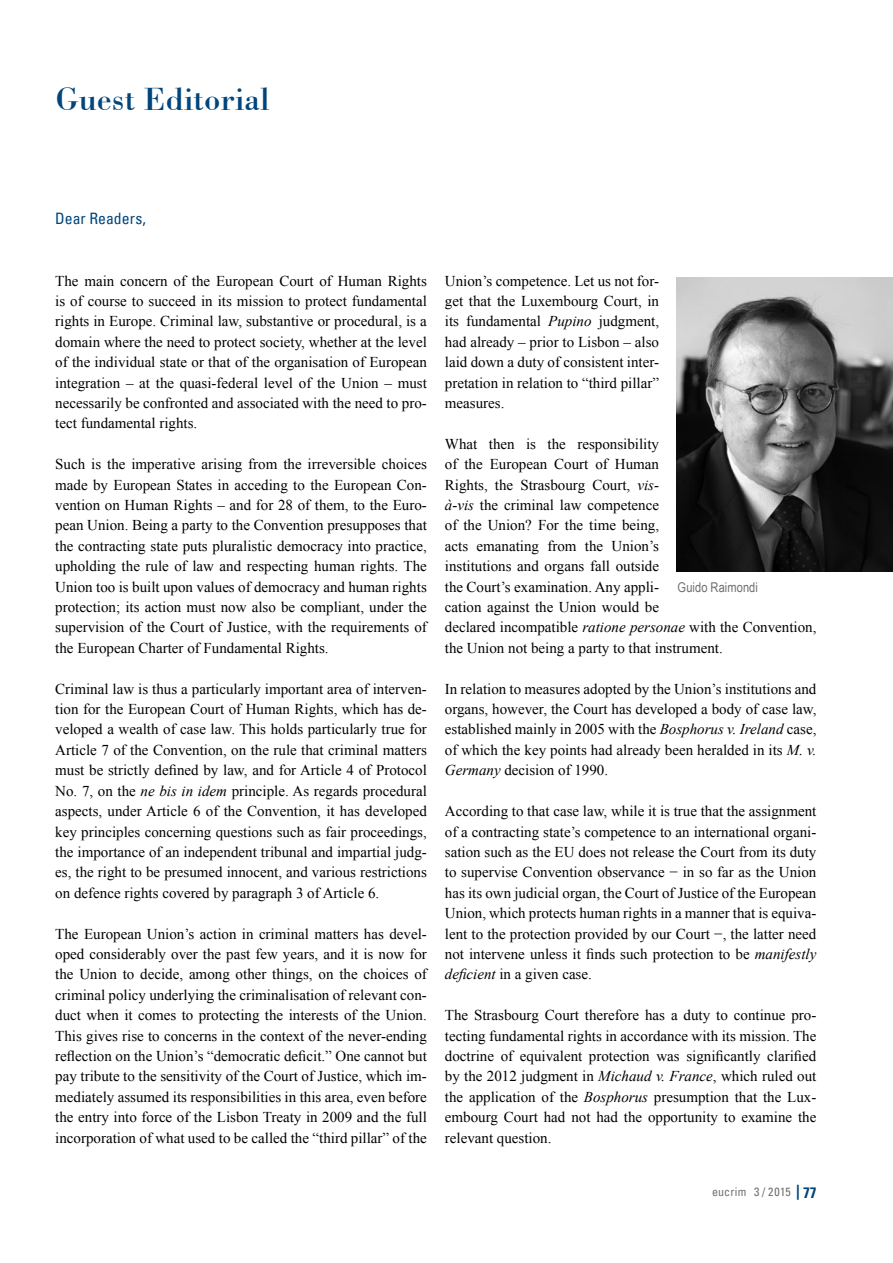
<style>
.page{position:relative;width:893px;height:1263px;background:#fff}
.page>*{position:absolute;margin:0;border:0;box-sizing:border-box;transform-origin:0 0}
.t1{font:33px "Bodoni BT";color:#00457c}
.t2{font:condensed 15.75px "Univers LT";color:#00457c}
.t3{font:15px/20.4px "Times New Roman";color:#000;text-align:justify}
.t4{font:13.5px "Arial Narrow";letter-spacing:.005em;color:#706f6f}
.t5{font:condensed 12px "Univers LT";letter-spacing:.02em;color:#706f6f}
.s1{font-style:italic}
.s2{font-weight:700;font-size:15px;color:#00457c}
</style>
<div class="page">
<img style="left:676px;top:277px;width:217px;height:294px">
<h1 class="t1" style="left:55px;top:78px;width:216px">Guest Editorial</h1>
<p class="t2" style="left:55px;top:209px;width:92px">Dear Readers,</p>
<p class="t3" style="left:55px;top:270px;width:373px">The main concern of the European Court of Human Rights is of course to succeed in its mission to protect fundamental rights in Europe. Criminal law, substantive or procedural, is a domain where the need to protect society, whether at the level of the individual state or that of the organisation of European integration – at the quasi-federal level of the Union – must necessarily be confronted and associated with the need to pro&shy;tect fundamental rights.</p>
<p class="t3" style="left:55px;top:454px;width:373px">Such is the imperative arising from the irreversible choices made by European States in acceding to the European Con&shy;vention on Human Rights – and for 28 of them, to the Euro&shy;pean Union. Being a party to the Convention presupposes that the contracting state puts pluralistic democracy into practice, upholding the rule of law and respecting human rights. The Union too is built upon values of democracy and human rights protection; its action must now also be compliant, under the supervision of the Court of Justice, with the requirements of the European Charter of Fundamental Rights.</p>
<p class="t3" style="left:55px;top:678px;width:373px">Criminal law is thus a particularly important area of interven&shy;tion for the European Court of Human Rights, which has de&shy;veloped a wealth of case law. This holds particularly true for Article 7 of the Convention, on the rule that criminal matters must be strictly defined by law, and for Article 4 of Protocol No. 7, on the <span class="s1">ne bis in idem</span> principle. As regards procedural aspects, under Article 6 of the Convention, it has developed key principles concerning questions such as fair proceedings, the importance of an independent tribunal and impartial judg&shy;es, the right to be presumed innocent, and various restrictions on defence rights covered by paragraph 3 of Article 6.</p>
<p class="t3" style="left:55px;top:923px;width:373px">The European Union’s action in criminal matters has devel&shy;oped considerably over the past few years, and it is now for the Union to decide, among other things, on the choices of criminal policy underlying the criminalisation of relevant con&shy;duct when it comes to protecting the interests of the Union.<br>This gives rise to concerns in the context of the never-ending reflection on the Union’s “democratic deficit.” One cannot but pay tribute to the sensitivity of the Court of Justice, which im&shy;mediately assumed its responsibilities in this area, even before the entry into force of the Lisbon Treaty in 2009 and the full incorporation of what used to be called the “third pillar” of the</p>
<p class="t3" style="left:445px;top:270px;width:216px">Union’s competence. Let us not for&shy;get that the Luxembourg Court, in its fundamental <span class="s1">Pupino</span> judgment, had already – prior to Lisbon – also laid down a duty of consistent inter&shy;pretation in relation to “third pillar” measures.</p>
<p class="t3" style="left:445px;top:433px;width:373px;text-align:left">What then is the responsibility<br>of the European Court of Human<br>Rights, the Strasbourg Court, <span class="s1">vis-<br>à-vis</span> the criminal law competence<br>of the Union? For the time being,<br>acts emanating from the Union’s<br>institutions and organs fall outside<br>the Court’s examination. Any appli-<br>cation against the Union would be<br>declared incompatible <span class="s1">ratione personae</span> with the Convention, the Union not being a party to that instrument.</p>
<p class="t3" style="left:445px;top:678px;width:373px">In relation to measures adopted by the Union’s institutions and organs, however, the Court has developed a body of case law, established mainly in 2005 with the <span class="s1">Bosphorus v. Ireland</span> case, of which the key points had already been heralded in its <span class="s1">M. v.<br>Germany</span> decision of 1990.</p>
<p class="t3" style="left:445px;top:801px;width:373px">According to that case law, while it is true that the assignment of a contracting state’s competence to an international organi&shy;sation such as the EU does not release the Court from its duty to supervise Convention observance − in so far as the Union has its own judicial organ, the Court of Justice of the European Union, which protects human rights in a manner that is equiva&shy;lent to the protection provided by our Court −, the latter need not intervene unless it finds such protection to be <span class="s1">manifestly deficient</span> in a given case.</p>
<p class="t3" style="left:445px;top:1005px;width:373px">The Strasbourg Court therefore has a duty to continue pro&shy;tecting fundamental rights in accordance with its mission. The doctrine of equivalent protection was significantly clarified by the 2012 judgment in <span class="s1">Michaud v. France</span>, which ruled out the application of the <span class="s1">Bosphorus</span> presumption that the Lux&shy;embourg Court had not had the opportunity to examine the relevant question.</p>
<p class="t4" style="left:677px;top:577px;width:82px">Guido Raimondi</p>
<p class="t5" style="left:712px;top:1184px;width:106px">eucrim 3 / 2015 <span class="s2">| 77</span></p>
</div>
